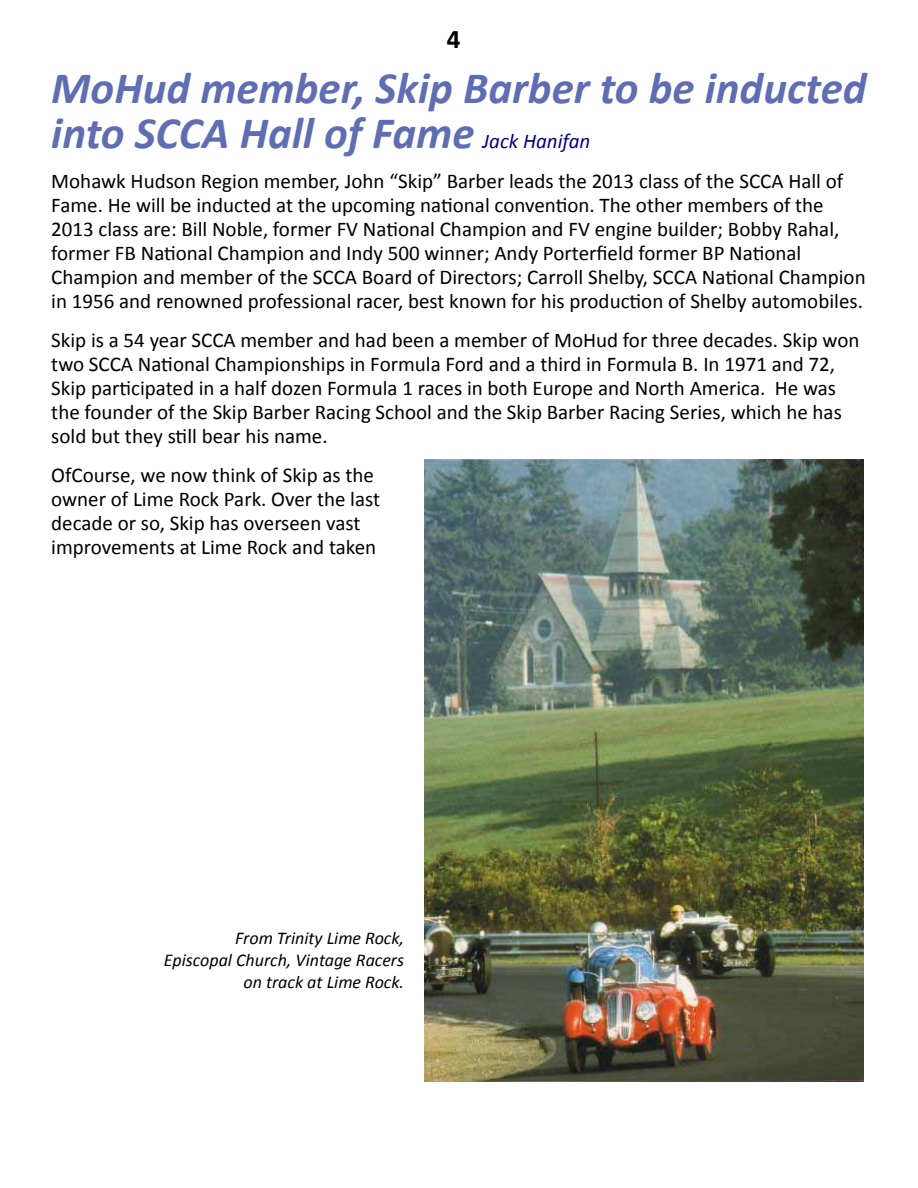
<style>
.page{position:relative;width:918px;height:1188px;background:#fff}
.page>*{position:absolute;margin:0;border:0;box-sizing:border-box;transform-origin:0 0}
.t1{font:italic 700 45px/45px "Calibri";color:#5f6db3}
.t2{font:700 27px "Calibri";color:#000}
.t3{font:21px/24px "Calibri";color:#000}
.t4{font:italic 18px/21.6px "Calibri";color:#000;text-align:right}
.s1{font-weight:400;font-size:21px;color:#000080}
</style>
<div class="page">
<img style="left:424px;top:459px;width:440px;height:622px">
<p class="t2" style="left:447px;top:22px;width:15px">4</p>
<h1 class="t1" style="left:51px;top:65px;width:817px">MoHud member, Skip Barber to be inducted into SCCA Hall of Fame <span class="s1">Jack Hanifan</span></h1>
<p class="t3" style="left:51px;top:169px;width:816px">Mohawk Hudson Region member, John “Skip” Barber leads the 2013 class of the SCCA Hall of Fame. He will be inducted at the upcoming national convention. The other members of the 2013 class are: Bill Noble, former FV National Champion and FV engine builder; Bobby Rahal, former FB National Champion and Indy 500 winner; Andy Porterfield former BP National Champion and member of the SCCA Board of Directors; Carroll Shelby, SCCA National Champion in 1956 and renowned professional racer, best known for his production of Shelby automobiles.</p>
<p class="t3" style="left:51px;top:328px;width:810px">Skip is a 54 year SCCA member and had been a member of MoHud for three decades. Skip won two SCCA National Championships in Formula Ford and a third in Formula B. In 1971 and 72, Skip participated in a half dozen Formula 1 races in both Europe and North America. He was the founder of the Skip Barber Racing School and the Skip Barber Racing Series, which he has sold but they still bear his name.</p>
<p class="t3" style="left:51px;top:463px;width:330px">OfCourse, we now think of Skip as the owner of Lime Rock Park. Over the last decade or so, Skip has overseen vast improvements at Lime Rock and taken</p>
<p class="t4" style="left:164px;top:927px;width:242px">From Trinity Lime Rock,<br>Episcopal Church, Vintage Racers on track at Lime Rock.</p>
</div>
